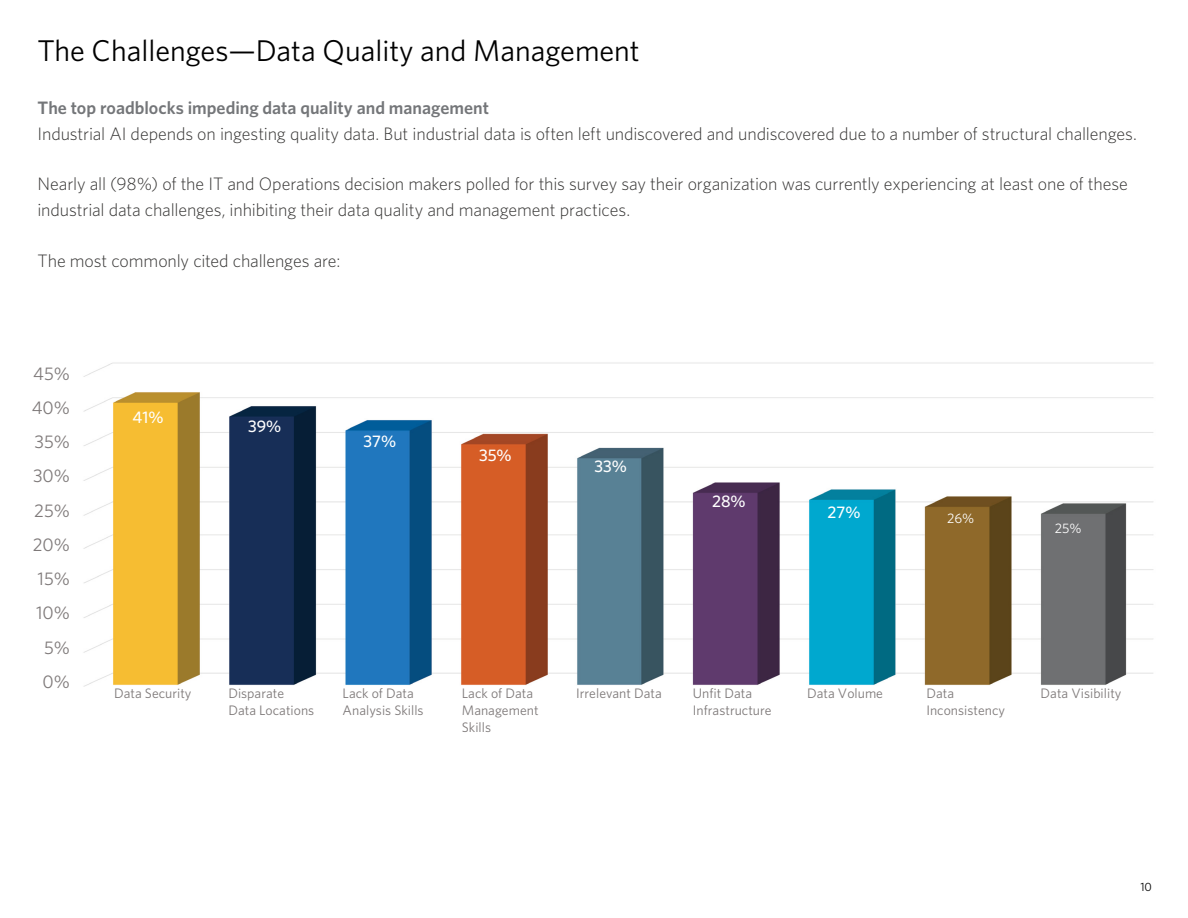
<style>
.page{position:relative;width:1188px;height:918px;background:#fff}
.page>*{position:absolute;margin:0;border:0;box-sizing:border-box;transform-origin:0 0}
.t1{font:30px "Whitney";color:#000}
.t2{font:18.3px "Whitney";color:#7e7979}
.t3{font:300 18px/25.5px "Whitney";letter-spacing:-.01em;color:#363534}
.t4{font:600 18px "Whitney";color:#747679}
.t5{font:500 16.8px "Whitney";color:#fff}
.t6{font:13.8px/16.5px "Whitney";color:#7e7979}
.t7{font:13.8px "Whitney";color:#fff}
.t8{font:12px "Whitney";color:#000}
</style>
<div class="page">
<img style="left:83px;top:362px;width:1071px;height:325px">
<h1 class="t1" style="left:38px;top:33px;width:604px">The Challenges—Data Quality and Management</h1>
<p class="t4" style="left:38px;top:97px;width:453px">The top roadblocks impeding data quality and management</p>
<p class="t3" style="left:38px;top:120px;width:1101px">Industrial AI depends on ingesting quality data. But industrial data is often left undiscovered and undiscovered due to a number of structural challenges.</p>
<p class="t3" style="left:38px;top:171px;width:1092px">Nearly all (98%) of the IT and Operations decision makers polled for this survey say their organization was currently experiencing at least one of these industrial data challenges, inhibiting their data quality and management practices.</p>
<p class="t3" style="left:38px;top:248px;width:304px">The most commonly cited challenges are:</p>
<p class="t2" style="left:33px;top:361px;width:38px">45%</p>
<p class="t2" style="left:32px;top:395px;width:40px">40%</p>
<p class="t2" style="left:35px;top:430px;width:37px">35%</p>
<p class="t2" style="left:33px;top:464px;width:39px">30%</p>
<p class="t2" style="left:34px;top:498px;width:37px">25%</p>
<p class="t2" style="left:33px;top:532px;width:39px">20%</p>
<p class="t2" style="left:38px;top:567px;width:34px">15%</p>
<p class="t2" style="left:36px;top:601px;width:35px">10%</p>
<p class="t2" style="left:44px;top:635px;width:27px">5%</p>
<p class="t2" style="left:43px;top:669px;width:29px">0%</p>
<p class="t5" style="left:133px;top:406px;width:33px">41%</p>
<p class="t5" style="left:248px;top:415px;width:35px">39%</p>
<p class="t5" style="left:364px;top:430px;width:34px">37%</p>
<p class="t5" style="left:479px;top:444px;width:34px">35%</p>
<p class="t5" style="left:595px;top:455px;width:34px">33%</p>
<p class="t5" style="left:712px;top:490px;width:35px">28%</p>
<p class="t5" style="left:828px;top:501px;width:34px">27%</p>
<p class="t7" style="left:947px;top:509px;width:29px">26%</p>
<p class="t7" style="left:1055px;top:519px;width:28px">25%</p>
<p class="t6" style="left:114px;top:685px;width:79px">Data Security</p>
<p class="t6" style="left:228px;top:685px;width:87px">Disparate<br>Data Locations</p>
<p class="t6" style="left:343px;top:685px;width:83px">Lack of Data<br>Analysis Skills</p>
<p class="t6" style="left:462px;top:685px;width:78px">Lack of Data<br>Management<br>Skills</p>
<p class="t6" style="left:576px;top:685px;width:87px">Irrelevant Data</p>
<p class="t6" style="left:693px;top:685px;width:80px">Unfit Data<br>Infrastructure</p>
<p class="t6" style="left:807px;top:685px;width:77px">Data Volume</p>
<p class="t6" style="left:926px;top:685px;width:80px">Data<br>Inconsistency</p>
<p class="t6" style="left:1041px;top:685px;width:82px">Data Visibility</p>
<p class="t8" style="left:1140px;top:880px;width:13px">10</p>
</div>
